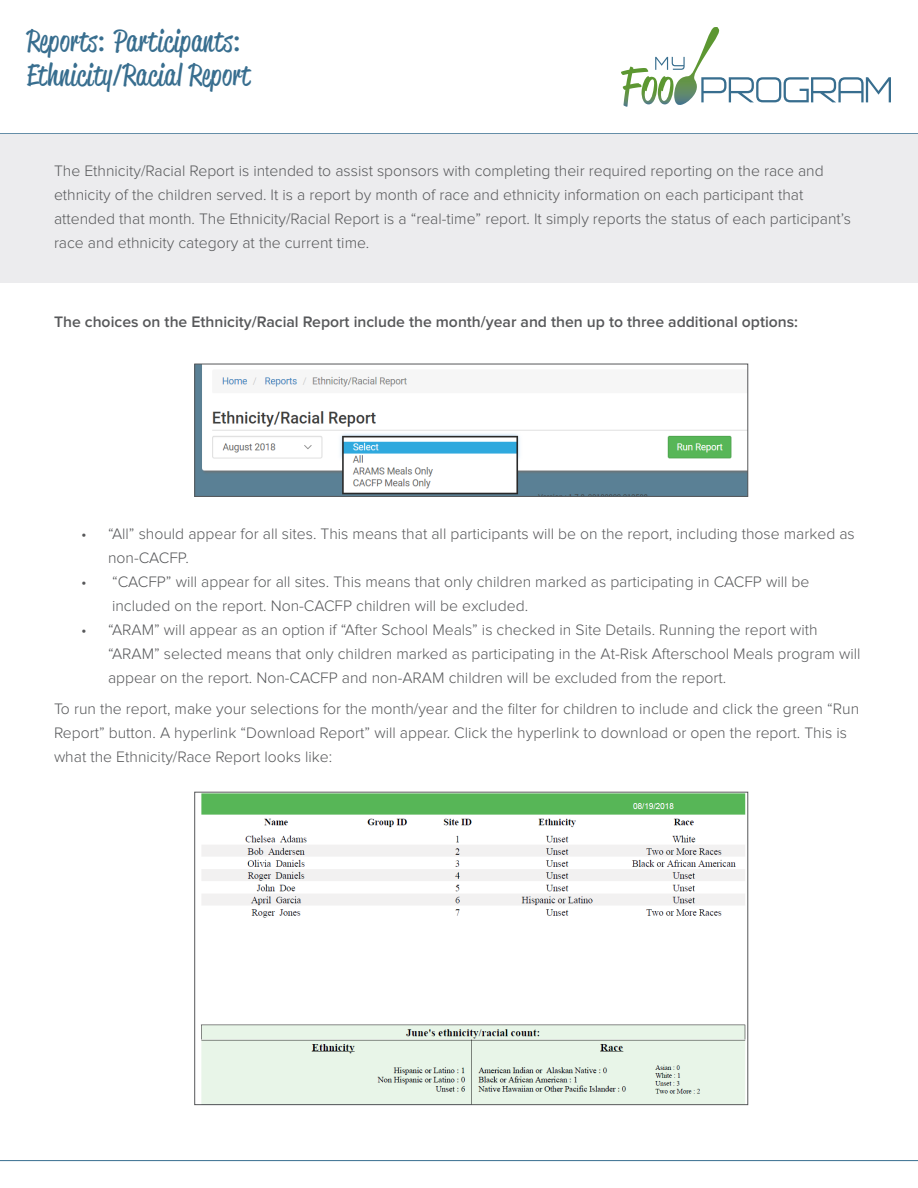
<style>
.page{position:relative;width:918px;height:1188px;background:#fff}
.page>*{position:absolute;margin:0;border:0;box-sizing:border-box;transform-origin:0 0}
.t1{font:30px/34.5px "Reklame Script Regular DEMO";letter-spacing:.025em;color:#386e8f}
.t2{font:300 15.75px/24px "Proxima Nova";color:#57585a}
.t3{font:600 15.75px "Proxima Nova";color:#57585a}
.s1{font-family:"Proxima Nova";font-weight:600}
</style>
<div class="page">
<hr style="left:0;top:1160px;width:918px;height:1px;background:#386e8f">
<svg style="left:621px;top:27px;width:270px;height:80px"></svg>
<hr style="left:0;top:133px;width:918px;height:1px;background:#386e8f">
<div style="left:0;top:135px;width:918px;height:148px;background:#ececee"></div>
<img style="left:197px;top:366px;width:549px;height:129px">
<div style="left:195px;top:364px;width:553px;height:133px;border:1px solid #57585a"></div>
<img style="left:201px;top:794px;width:545px;height:309px">
<p class="t1" style="left:27px;top:26px;width:225px">Reports<span class="s1">:</span> Participants<span class="s1">:<br></span>Ethnicity<span class="s1">/</span>Racial Report</p>
<p class="t2" style="left:54px;top:160px;width:799px">The Ethnicity/Racial Report is intended to assist sponsors with completing their required reporting on the race and ethnicity of the children served. It is a report by month of race and ethnicity information on each participant that attended that month. The Ethnicity/Racial Report is a “real-time” report. It simply reports the status of each participant’s race and ethnicity category at the current time.</p>
<p class="t3" style="left:54px;top:315px;width:746px">The choices on the Ethnicity/Racial Report include the month/year and then up to three additional options:</p>
<p class="t2" style="left:108px;top:522px;width:748px;text-indent:-27px">• “All” should appear for all sites. This means that all participants will be on the report, including those marked as non-CACFP.</p>
<p class="t2" style="left:112px;top:570px;width:699px;text-indent:-31px">• “CACFP” will appear for all sites. This means that only children marked as participating in CACFP will be included on the report. Non-CACFP children will be excluded.</p>
<p class="t2" style="left:108px;top:618px;width:754px;text-indent:-27px">• “ARAM” will appear as an option if “After School Meals” is checked in Site Details. Running the report with “ARAM” selected means that only children marked as participating in the At-Risk Afterschool Meals program will appear on the report. Non-CACFP and non-ARAM children will be excluded from the report.</p>
<p class="t2" style="left:54px;top:697px;width:807px">To run the report, make your selections for the month/year and the filter for children to include and click the green “Run<br>Report” button. A hyperlink “Download Report” will appear. Click the hyperlink to download or open the report. This is what the Ethnicity/Race Report looks like:</p>
</div>
